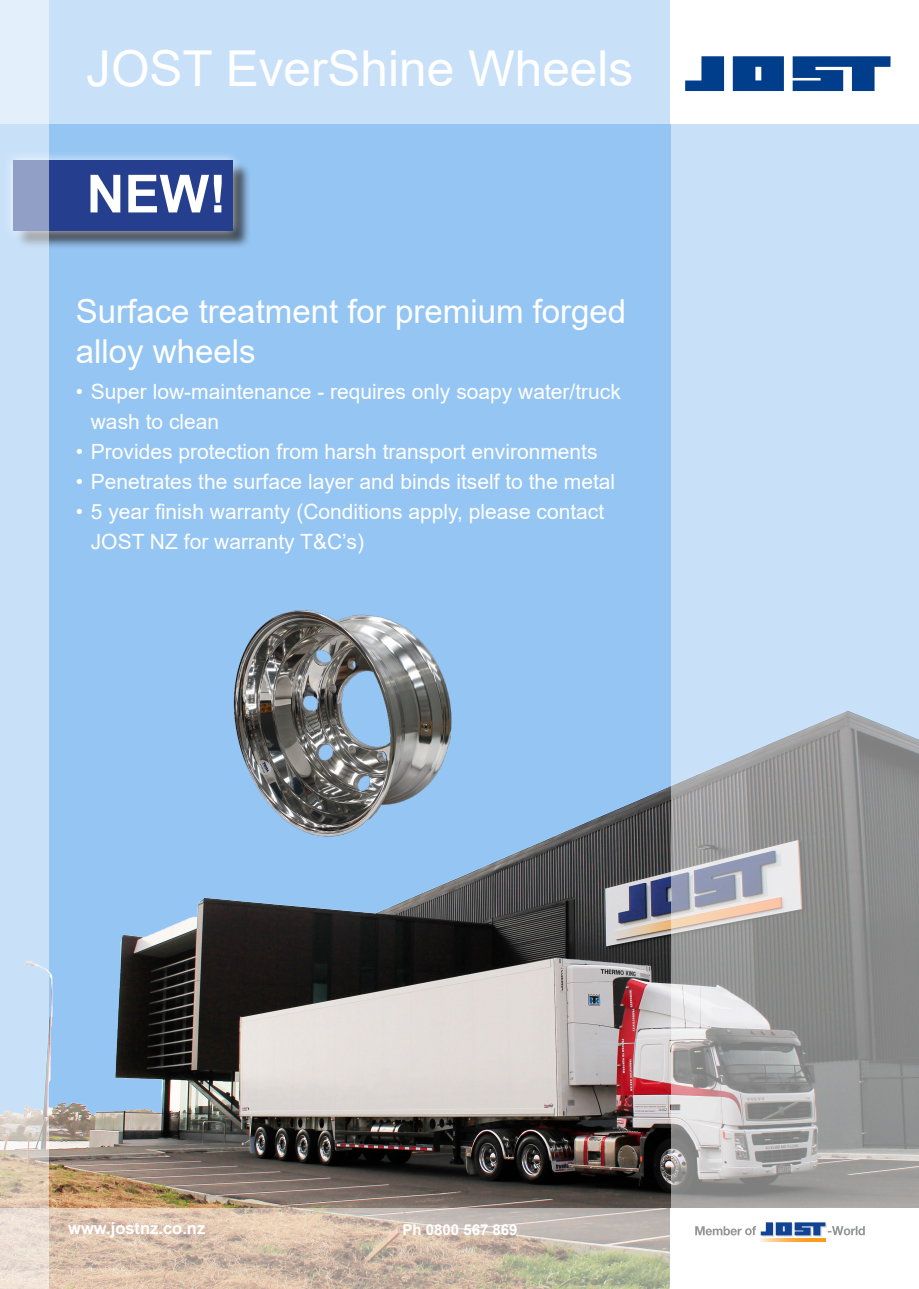
<style>
.page{position:relative;width:919px;height:1289px;background:#fff}
.page>*{position:absolute;margin:0;border:0;box-sizing:border-box;transform-origin:0 0}
.t1{font:700 52.5px "Arial";color:#fff}
.t2{font:49.5px "Arial";color:#fff}
.t3{font:33px/39.6px "Arial";color:#fff}
.t4{font:21px/30px "Arial";color:#fff}
.t5{font:700 16.5px "Arial";color:#fff}
.t6{font:700 15px "Arial";color:#fff}
</style>
<div class="page">
<div style="left:0;top:0;width:918px;height:1232px;background:#95c5f3"></div>
<img style="left:49px;top:786px;width:622px;height:422px">
<div style="left:670px;top:0;width:248px;height:124px;background:#fff"></div>
<div style="left:15px;top:162px;width:236px;height:87px;background:#231f20;opacity:.75"></div>
<div style="left:3px;top:150px;width:239px;height:90px;background:#fff;opacity:.75"></div>
<div style="left:13px;top:160px;width:219px;height:71px;background:#253f8e"></div>
<div style="left:0;top:0;width:670px;height:124px;background:#c9e1f8"></div>
<svg style="left:685px;top:56px;width:205px;height:35px"></svg>
<svg style="left:49px;top:1208px;width:621px;height:80px;background:#cdbdab"></svg>
<svg style="left:671px;top:124px;width:247px;height:1084px;background:#b7c4d1"></svg>
<svg style="left:0;top:0;width:49px;height:1288px;background:#ccddef"></svg>
<div style="left:670px;top:1208px;width:248px;height:80px;background:#fff"></div>
<svg style="left:695px;top:1222px;width:169px;height:14px"></svg>
<svg style="left:760px;top:1238px;width:65px;height:3px"></svg>
<img style="left:223px;top:610px;width:236px;height:234px">
<p class="t2" style="left:86px;top:35px;width:548px">JOST EverShine Wheels</p>
<p class="t1" style="left:87px;top:157px;width:141px">NEW!</p>
<p class="t3" style="left:76px;top:291px;width:552px">Surface treatment for premium forged alloy wheels</p>
<p class="t4" style="left:91px;top:376px;width:531px;text-indent:-15px">• Super low-maintenance - requires only soapy water/truck wash to clean</p>
<p class="t4" style="left:76px;top:436px;width:523px">• Provides protection from harsh transport environments</p>
<p class="t4" style="left:76px;top:466px;width:541px">• Penetrates the surface layer and binds itself to the metal</p>
<p class="t4" style="left:91px;top:496px;width:515px;text-indent:-15px">• 5 year finish warranty (Conditions apply, please contact<br>JOST NZ for warranty T&amp;C’s)</p>
<p class="t5" style="left:68px;top:1216px;width:138px">www.jostnz.co.nz</p>
<p class="t6" style="left:402px;top:1218px;width:117px">Ph 0800 567 869</p>
</div>
